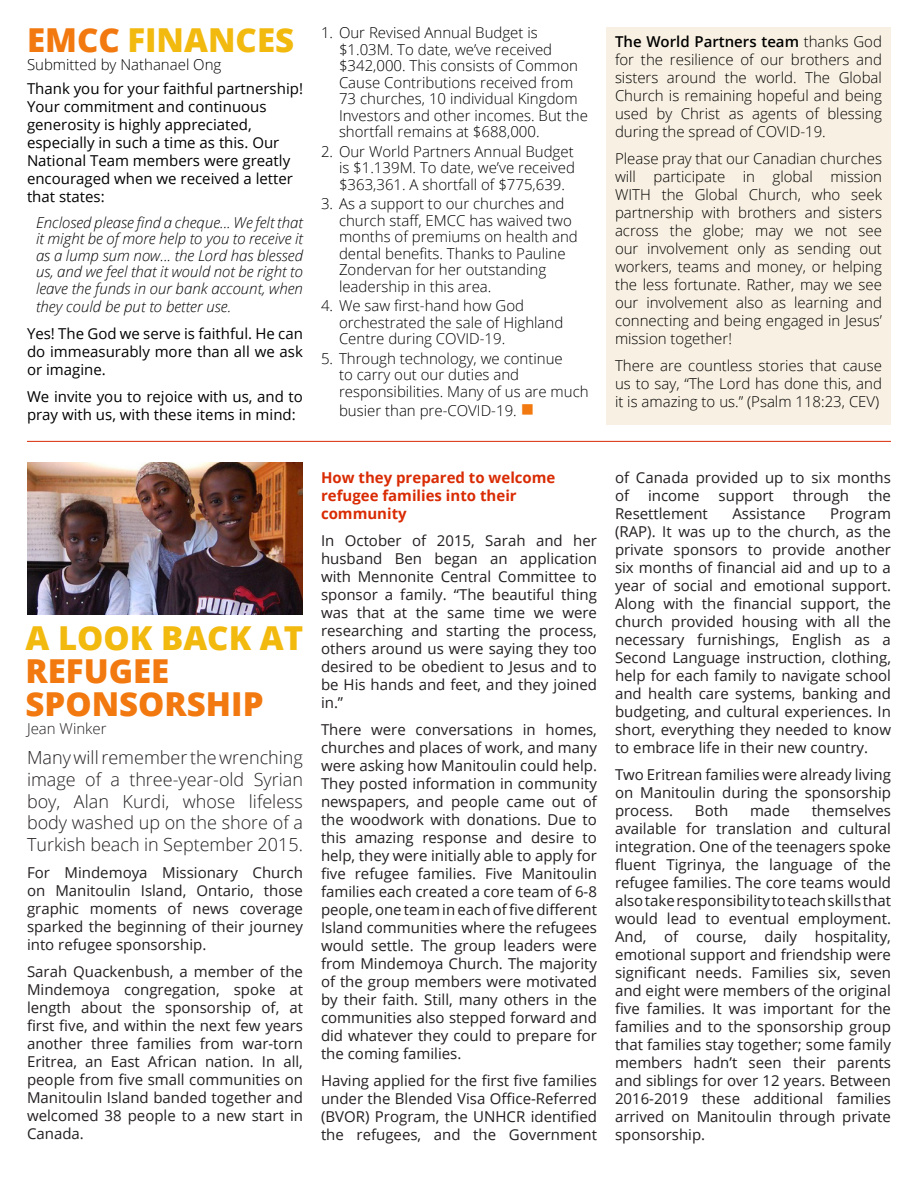
<style>
.page{position:relative;width:918px;height:1188px;background:#fff}
.page>*{position:absolute;margin:0;border:0;box-sizing:border-box;transform-origin:0 0}
.t1{font:800 33px "Open Sans";color:#f2b90f}
.t2{font:800 33px/33px "Open Sans";color:#f2790f}
.t3{font:300 18px/21.6px "Open Sans";color:#231f20;text-align:justify}
.t4{font:15px/18px "Open Sans";color:#231f20;text-align:justify}
.t5{font:300 15px/16.5px "Open Sans";color:#000}
.t6{font:15px/18px "Open Sans";color:#000}
.t7{font:italic 300 15px/16.5px "Open Sans";color:#000;text-align:justify}
.t8{font:700 15px/18px "Open Sans";color:#d92b04}
.t9{font:300 15px "Open Sans";color:#231f20}
.s1{color:#f2790f}
.s2{font-weight:600}
</style>
<div class="page">
<img style="left:27px;top:463px;width:276px;height:152px">
<hr style="left:27px;top:441px;width:864px;height:1px;background:#d92b04">
<div style="left:606px;top:27px;width:285px;height:398px;background:#f8f0e2"></div>
<p class="t1" style="left:27px;top:15px;width:269px"><span class="s1">EMCC</span> FINANCES</p>
<p class="t5" style="left:27px;top:56px;width:196px">Submitted by Nathanael Ong</p>
<p class="t6" style="left:27px;top:79px;width:278px">Thank you for your faithful partnership!<br>Your commitment and continuous generosity is highly appreciated, especially in such a time as this. Our<br>National Team members were greatly encouraged when we received a letter that states:</p>
<p class="t7" style="left:36px;top:214px;width:269px">Enclosed please find a cheque... We felt that it might be of more help to you to receive it as a lump sum now... the Lord has blessed us, and we feel that it would not be right to leave the funds in our bank account, when</p>
<p class="t7" style="left:36px;top:298px;width:197px">they could be put to better use.</p>
<p class="t6" style="left:27px;top:324px;width:277px;text-align:justify">Yes! The God we serve is faithful. He can do immeasurably more than all we ask or imagine.</p>
<p class="t6" style="left:27px;top:387px;width:278px">We invite you to rejoice with us, and to pray with us, with these items in mind:</p>
<p class="t5" style="left:339px;top:24px;width:250px;text-indent:-18px">1. Our Revised Annual Budget is $1.03M. To date, we’ve received $342,000. This consists of Common Cause Contributions received from 73 churches, 10 individual Kingdom Investors and other incomes. But the shortfall remains at $688,000.</p>
<p class="t5" style="left:339px;top:143px;width:238px;text-align:justify;text-indent:-18px">2. Our World Partners Annual Budget is $1.139M. To date, we’ve received $363,361. A shortfall of $775,639.</p>
<p class="t5" style="left:339px;top:195px;width:240px;text-indent:-18px">3. As a support to our churches and church staff, EMCC has waived two months of premiums on health and dental benefits. Thanks to Pauline<br>Zondervan for her outstanding leadership in this area.</p>
<p class="t5" style="left:339px;top:297px;width:226px;text-indent:-18px">4. We saw first-hand how God orchestrated the sale of Highland<br>Centre during COVID-19.</p>
<p class="t5" style="left:339px;top:350px;width:251px;text-indent:-18px">5. Through technology, we continue<br>to carry out our duties and responsibilities. Many of us are much</p>
<p class="t5" style="left:339px;top:402px;width:197px">busier than pre-COVID-19. <span class="s1">■</span></p>
<p class="t5" style="left:615px;top:33px;width:269px;line-height:18px;text-align:justify"><span class="s2">The World Partners team</span> thanks God for the resilience of our brothers and sisters around the world. The Global Church is remaining hopeful and being used by Christ as agents of blessing during the spread of COVID-19.</p>
<p class="t5" style="left:615px;top:150px;width:269px;line-height:18px;text-align:justify">Please pray that our Canadian churches will participate in global mission WITH the Global Church, who seek partnership with brothers and sisters across the globe; may we not see our involvement only as sending out workers, teams and money, or helping the less fortunate. Rather, may we see our involvement also as learning and connecting and being engaged in Jesus’ mission together!</p>
<p class="t5" style="left:615px;top:357px;width:269px;line-height:18px;text-align:justify">There are countless stories that cause us to say, “The Lord has done this, and it is amazing to us.” (Psalm 118:23, CEV)</p>
<p class="t1" style="left:26px;top:612px;width:279px">A LOOK BACK AT</p>
<p class="t2" style="left:26px;top:652px;width:240px">REFUGEE<br>SPONSORSHIP</p>
<p class="t9" style="left:27px;top:718px;width:81px">Jean Winker</p>
<p class="t3" style="left:27px;top:747px;width:278px">Many will remember the wrenching image of a three-year-old Syrian boy, Alan Kurdi, whose lifeless body washed up on the shore of a Turkish beach in September 2015.</p>
<p class="t4" style="left:27px;top:863px;width:278px">For Mindemoya Missionary Church on Manitoulin Island, Ontario, those graphic moments of news coverage sparked the beginning of their journey into refugee sponsorship.</p>
<p class="t4" style="left:27px;top:962px;width:278px">Sarah Quackenbush, a member of the Mindemoya congregation, spoke at length about the sponsorship of, at first five, and within the next few years another three families from war-torn Eritrea, an East African nation. In all, people from five small communities on Manitoulin Island banded together and welcomed 38 people to a new start in Canada.</p>
<p class="t8" style="left:321px;top:468px;width:236px">How they prepared to welcome refugee families into their community</p>
<p class="t4" style="left:321px;top:531px;width:278px">In October of 2015, Sarah and her husband Ben began an application with Mennonite Central Committee to sponsor a family. “The beautiful thing was that at the same time we were researching and starting the process, others around us were saying they too desired to be obedient to Jesus and to be His hands and feet, and they joined in.”</p>
<p class="t4" style="left:321px;top:720px;width:278px">There were conversations in homes, churches and places of work, and many were asking how Manitoulin could help.<br>They posted information in community newspapers, and people came out of the woodwork with donations. Due to this amazing response and desire to help, they were initially able to apply for five refugee families. Five Manitoulin families each created a core team of 6-8 people, one team in each of five different Island communities where the refugees would settle. The group leaders were from Mindemoya Church. The majority of the group members were motivated by their faith. Still, many others in the communities also stepped forward and did whatever they could to prepare for the coming families.</p>
<p class="t4" style="left:321px;top:1071px;width:278px">Having applied for the first five families under the Blended Visa Office-Referred (BVOR) Program, the UNHCR identified the refugees, and the Government</p>
<p class="t4" style="left:615px;top:468px;width:278px">of Canada provided up to six months of</p>
<p class="t4" style="left:648px;top:486px;width:53px">income</p>
<p class="t4" style="left:719px;top:486px;width:57px">support</p>
<p class="t4" style="left:793px;top:486px;width:58px">through</p>
<p class="t4" style="left:868px;top:486px;width:24px">the</p>
<p class="t4" style="left:615px;top:504px;width:94px">Resettlement</p>
<p class="t4" style="left:732px;top:504px;width:75px">Assistance</p>
<p class="t4" style="left:615px;top:504px;width:278px;text-indent:215px">Program (RAP). It was up to the church, as the private sponsors to provide another six months of financial aid and up to a year of social and emotional support.<br>Along with the financial support, the church provided housing with all the necessary furnishings, English as a Second Language instruction, clothing, help for each family to navigate school and health care systems, banking and budgeting, and cultural experiences. In short, everything they needed to know to embrace life in their new country.</p>
<p class="t4" style="left:615px;top:765px;width:278px">Two Eritrean families were already living on Manitoulin during the sponsorship process.</p>
<p class="t4" style="left:615px;top:801px;width:278px;text-indent:197px">themselves available for translation and cultural integration. One of the teenagers spoke fluent Tigrinya, the language of the refugee families. The core teams would also take responsibility to teach skills that would lead to eventual employment.<br>And, of course, daily hospitality, emotional support and friendship were significant needs. Families six, seven and eight were members of the original five families. It was important for the families and to the sponsorship group that families stay together; some family members hadn’t seen their parents and siblings for over 12 years. Between 2016-2019 these additional families arrived on Manitoulin through private sponsorship.</p>
<p class="t4" style="left:695px;top:801px;width:35px">Both</p>
<p class="t4" style="left:750px;top:801px;width:41px">made</p>
</div>
